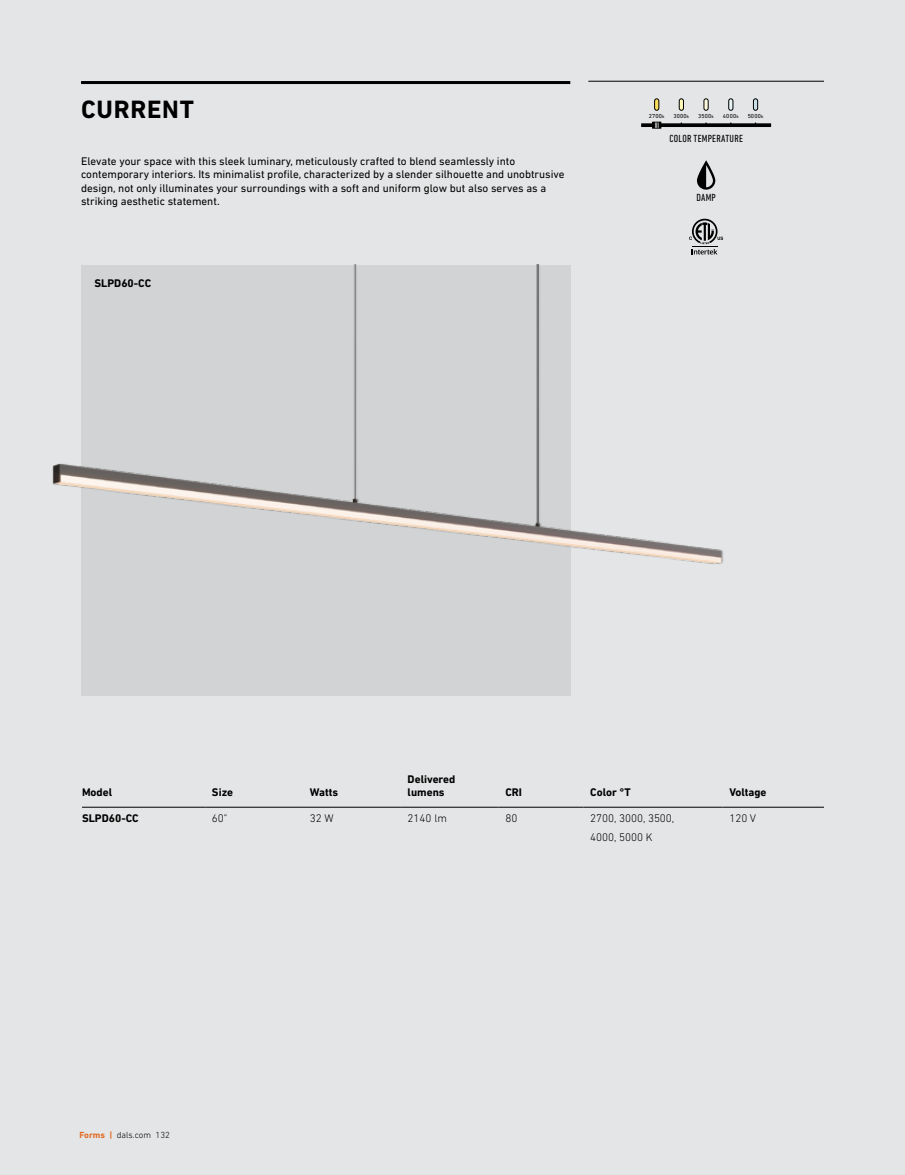
<style>
.page{position:relative;width:905px;height:1175px;background:#fff}
.page>*{position:absolute;margin:0;border:0;box-sizing:border-box;transform-origin:0 0}
.t1{font:700 25.5px "DIN Next LT Pro";letter-spacing:.03em;color:#000}
.t2{font:11.25px/13.5px "DIN Next LT Pro";color:#000}
.t3{font:700 11.25px/13.5px "DIN Next LT Pro";color:#000}
.t4{font:300 11.25px/18.3px "DIN Next LT Pro";color:#000}
.t5{font:condensed 10.5px "DIN Next LT Pro";letter-spacing:.025em;color:#000}
.t6{font:300 9px "DIN Next LT Pro";color:#000}
.t7{font:5.85px "DIN Next LT Pro";letter-spacing:.025em;color:#000}
.s1{font-size:4.65px}
.s2{font-weight:700;color:#e16b25}
</style>
<div class="page">
<div style="left:0;top:0;width:904px;height:1174px;background:#e4e5e6"></div>
<hr style="left:588px;top:81px;width:235px;height:1px;background:#000">
<hr style="left:82px;top:807px;width:123px;height:1px;background:#000">
<hr style="left:205px;top:807px;width:98px;height:1px;background:#000">
<hr style="left:303px;top:807px;width:98px;height:1px;background:#000">
<hr style="left:401px;top:807px;width:97px;height:1px;background:#000">
<hr style="left:498px;top:807px;width:85px;height:1px;background:#000">
<hr style="left:583px;top:807px;width:139px;height:1px;background:#000">
<hr style="left:722px;top:807px;width:102px;height:1px;background:#000">
<hr style="left:81px;top:81px;width:489px;height:3px;background:#000">
<svg style="left:654px;top:98px;width:5px;height:13px"></svg>
<svg style="left:703px;top:98px;width:5px;height:13px"></svg>
<svg style="left:728px;top:98px;width:5px;height:13px"></svg>
<svg style="left:679px;top:98px;width:4px;height:13px"></svg>
<svg style="left:660px;top:123px;width:111px;height:4px"></svg>
<svg style="left:641px;top:123px;width:12px;height:4px"></svg>
<svg style="left:652px;top:122px;width:9px;height:7px"></svg>
<svg style="left:753px;top:98px;width:5px;height:13px"></svg>
<svg style="left:689px;top:219px;width:34px;height:35px"></svg>
<div style="left:81px;top:265px;width:489px;height:430px;background:#d1d3d4"></div>
<svg style="left:697px;top:160px;width:18px;height:30px"></svg>
<img style="left:52px;top:265px;width:671px;height:371px">
<h1 class="t1" style="left:81px;top:94px;width:114px">CURRENT</h1>
<p class="t2" style="left:81px;top:154px;width:485px">Elevate your space with this sleek luminary, meticulously crafted to blend seamlessly into contemporary interiors. Its minimalist profile, characterized by a slender silhouette and unobtrusive design, not only illuminates your surroundings with a soft and uniform glow but also serves as a striking aesthetic statement.</p>
<p class="t3" style="left:94px;top:276px;width:58px">SLPD60-CC</p>
<p class="t7" style="left:649px;top:112px;width:17px">2700<span class="s1">k</span></p>
<p class="t7" style="left:673px;top:112px;width:17px">3000<span class="s1">k</span></p>
<p class="t7" style="left:698px;top:112px;width:17px">3500<span class="s1">k</span></p>
<p class="t7" style="left:723px;top:112px;width:17px">4000<span class="s1">k</span></p>
<p class="t7" style="left:747px;top:112px;width:17px">5000<span class="s1">k</span></p>
<p class="t5" style="left:669px;top:133px;width:75px">COLOR TEMPERATURE</p>
<p class="t5" style="left:696px;top:191px;width:21px">DAMP</p>
<p class="t3" style="left:82px;top:785px;width:32px">Model</p>
<p class="t3" style="left:212px;top:785px;width:23px">Size</p>
<p class="t3" style="left:310px;top:785px;width:30px">Watts</p>
<p class="t3" style="left:407px;top:772px;width:49px">Delivered lumens</p>
<p class="t3" style="left:505px;top:785px;width:18px">CRI</p>
<p class="t3" style="left:590px;top:785px;width:42px">Color °T</p>
<p class="t3" style="left:729px;top:785px;width:39px">Voltage</p>
<p class="t3" style="left:82px;top:811px;width:58px">SLPD60-CC</p>
<p class="t4" style="left:212px;top:809px;width:17px">60"</p>
<p class="t4" style="left:310px;top:809px;width:25px">32 W</p>
<p class="t4" style="left:407px;top:809px;width:41px">2140 lm</p>
<p class="t4" style="left:505px;top:809px;width:13px">80</p>
<p class="t4" style="left:590px;top:809px;width:86px">2700, 3000, 3500,<br>4000, 5000 K</p>
<p class="t4" style="left:729px;top:809px;width:28px">120 V</p>
<p class="t6" style="left:80px;top:1129px;width:92px"><span class="s2">Forms |</span> dals.com 132</p>
</div>
